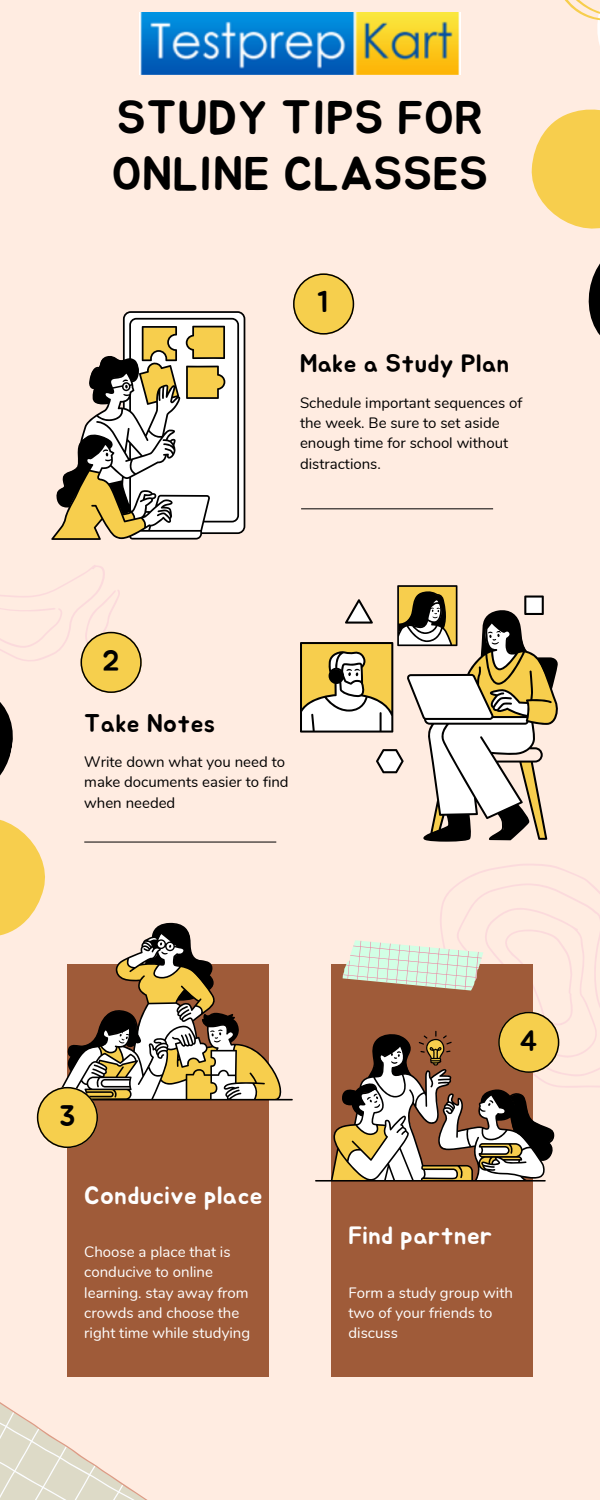
<style>
.page{position:relative;width:600px;height:1500px;background:#ffece1}
.page>*{position:absolute;margin:0;border:0;box-sizing:border-box;transform-origin:0 0}
.t1{font:47px/56.2px "Jua";letter-spacing:.02em;color:#000}
.t2{font:29px "Jua";color:#000}
.t3{font:25px "Jua";letter-spacing:.02em;color:#fefefe}
.t4{font:25px "Jua";letter-spacing:.02em;color:#000}
.t5{font:15px/20.2px "Nunito";color:#000}
.t6{font:15px/20.2px "Nunito";color:#fff}
</style>
<div class="page">
<svg style="left:300px;top:585px;width:258px;height:257px"></svg>
<div style="left:67px;top:964px;width:202px;height:413px;background:#9f5b39"></div>
<svg style="left:440px;top:864px;width:160px;height:224px"></svg>
<div style="left:331px;top:964px;width:202px;height:413px;background:#9f5b39"></div>
<svg style="left:51px;top:311px;width:194px;height:229px"></svg>
<svg style="left:531px;top:109px;width:69px;height:226px"></svg>
<svg style="left:565px;top:0;width:35px;height:45px"></svg>
<svg style="left:293px;top:273px;width:61px;height:62px"></svg>
<svg style="left:0;top:565px;width:284px;height:583px"></svg>
<svg style="left:315px;top:1012px;width:244px;height:170px"></svg>
<svg style="left:343px;top:940px;width:140px;height:51px"></svg>
<svg style="left:0;top:1402px;width:147px;height:98px"></svg>
<hr style="left:84px;top:842px;width:192px;height:1px;background:#000">
<hr style="left:301px;top:508px;width:192px;height:1px;background:#000">
<img style="left:139px;top:13px;width:321px;height:62px">
<h2 class="t1" style="left:112px;top:92px;width:378px">STUDY TIPS FOR<br>ONLINE CLASSES</h2>
<p class="t2" style="left:318px;top:289px;width:13px">1</p>
<p class="t4" style="left:300px;top:352px;width:211px">Make a Study Plan</p>
<p class="t5" style="left:300px;top:393px;width:224px">Schedule important sequences of the week. Be sure to set aside enough time for school without distractions.</p>
<p class="t2" style="left:103px;top:648px;width:18px">2</p>
<p class="t4" style="left:84px;top:712px;width:133px">Take Notes</p>
<h2 class="t5" style="left:84px;top:752px;width:206px">Write down what you need to make documents easier to find when needed</h2>
<h1 class="t2" style="left:59px;top:1103px;width:17px">3</h1>
<p class="t3" style="left:84px;top:1184px;width:180px">Conducive place</p>
<p class="t6" style="left:84px;top:1242px;width:167px">Choose a place that is conducive to online learning. stay away from crowds and choose the right time while studying</p>
<p class="t2" style="left:520px;top:1028px;width:20px">4</p>
<p class="t3" style="left:349px;top:1224px;width:145px">Find partner</p>
<p class="t6" style="left:349px;top:1283px;width:166px">Form a study group with two of your friends to discuss</p>
</div>
